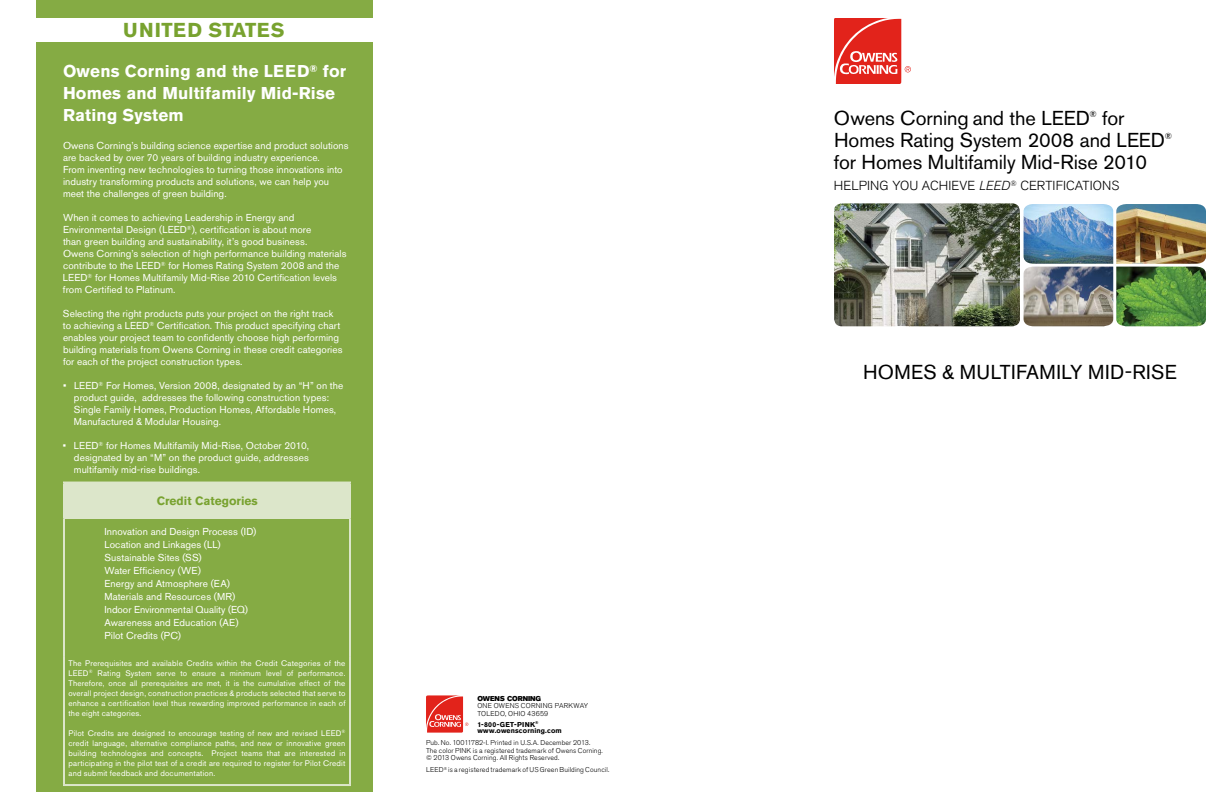
<style>
.page{position:relative;width:1224px;height:792px;background:#fff}
.page>*{position:absolute;margin:0;border:0;box-sizing:border-box;transform-origin:0 0}
.t1{font:20px/22px "Akzidenz Grotesk Pro";letter-spacing:-.005em;color:#000}
.t2{font:700 20px "Akzidenz Grotesk Pro";letter-spacing:.04em;color:#78a22f}
.t3{font:700 17px/22px "Akzidenz Grotesk Pro";letter-spacing:.01em;color:#fff}
.t4{font:300 13px "Akzidenz Grotesk Pro";letter-spacing:.01em;color:#000}
.t5{font:700 12px "Akzidenz Grotesk Pro";color:#78a22f}
.t6{font:10px/12px "Akzidenz Grotesk Pro";letter-spacing:.005em;color:#fff}
.t7{font:8.7px "Akzidenz Grotesk Pro";color:#000}
.t8{font:8px/10px "Akzidenz Grotesk Pro";letter-spacing:.025em;color:#fff;text-align:justify}
.t9{font:300 7px/7.5px "Akzidenz Grotesk Pro";letter-spacing:.015em;color:#000}
.t10{font:700 7px/6px "Akzidenz Grotesk Pro";letter-spacing:.02em;color:#000}
.t11{font:7px "Akzidenz Grotesk Pro Super";letter-spacing:-.01em;color:#000}
.s1{font-style:italic}
</style>
<div class="page">
<div style="left:36px;top:0;width:336px;height:792px;background:#85ab44"></div>
<div style="left:64px;top:483px;width:286px;height:36px;background:#dce6ca"></div>
<hr style="left:349px;top:484px;width:2px;height:35px;background:#dce6ca">
<hr style="left:349px;top:519px;width:2px;height:137px;background:#dce6ca">
<hr style="left:349px;top:656px;width:2px;height:128px;background:#dce6ca">
<hr style="left:63px;top:482px;width:288px;height:2px;background:#dce6ca">
<hr style="left:63px;top:484px;width:2px;height:35px;background:#dce6ca">
<hr style="left:63px;top:519px;width:2px;height:137px;background:#dce6ca">
<hr style="left:63px;top:656px;width:2px;height:128px;background:#dce6ca">
<hr style="left:63px;top:784px;width:288px;height:2px;background:#dce6ca">
<svg style="left:834px;top:18px;width:77px;height:65px"></svg>
<div style="left:13px;top:18px;width:383px;height:24px;background:#fff"></div>
<img style="left:1024px;top:204px;width:89px;height:60px">
<img style="left:1023px;top:267px;width:90px;height:60px">
<img style="left:1116px;top:204px;width:90px;height:60px">
<img style="left:1116px;top:267px;width:90px;height:60px">
<img style="left:834px;top:203px;width:186px;height:123px">
<svg style="left:426px;top:695px;width:42px;height:38px"></svg>
<h1 class="t2" style="left:123px;top:17px;width:30px">United</h1>
<h1 class="t2" style="left:208px;top:17px;width:51px">States</h1>
<h2 class="t3" style="left:63px;top:60px;width:285px">Owens Corning and the LEED<sup>®</sup> for<br>Homes and Multifamily Mid-Rise<br>Rating System</h2>
<p class="t6" style="left:63px;top:139px;width:287px">Owens Corning’s building science expertise and product solutions are backed by over 70 years of building industry experience.<br>From inventing new technologies to turning those innovations into industry transforming products and solutions, we can help you meet the challenges of green building.</p>
<p class="t6" style="left:63px;top:211px;width:285px">When it comes to achieving Leadership in Energy and Environmental Design (LEED<sup>®</sup>), certification is about more<br>than green building and sustainability, it’s good business.<br>Owens Corning’s selection of high performance building materials contribute to the LEED<sup>®</sup> for Homes Rating System 2008 and the LEED<sup>®</sup> for Homes Multifamily Mid-Rise 2010 Certification levels from Certified to Platinum.</p>
<p class="t6" style="left:63px;top:307px;width:281px">Selecting the right products puts your project on the right track to achieving a LEED<sup>®</sup> Certification. This product specifying chart enables your project team to confidently choose high performing building materials from Owens Corning in these credit categories for each of the project construction types.</p>
<p class="t6" style="left:74px;top:379px;width:271px;text-indent:-11px">• LEED<sup>®</sup> For Homes, Version 2008, designated by an “H” on the product guide, addresses the following construction types:<br>Single Family Homes, Production Homes, Affordable Homes, Manufactured &amp; Modular Housing.</p>
<p class="t6" style="left:74px;top:439px;width:237px;text-align:justify;text-indent:-11px">• LEED<sup>®</sup> for Homes Multifamily Mid-Rise, October 2010, designated by an “M” on the product guide, addresses multifamily mid-rise buildings.</p>
<p class="t5" style="left:157px;top:493px;width:103px">Credit Categories</p>
<p class="t6" style="left:104px;top:525px;width:153px;line-height:13px">Innovation and Design Process (ID)<br>Location and Linkages (LL)<br>Sustainable Sites (SS)<br>Water Efficiency (WE)<br>Energy and Atmosphere (EA)<br>Materials and Resources (MR)<br>Indoor Environmental Quality (EQ)<br>Awareness and Education (AE)<br>Pilot Credits (PC)</p>
<p class="t8" style="left:68px;top:658px;width:279px">The Prerequisites and available Credits within the Credit Categories of the LEED<sup>®</sup> Rating System serve to ensure a minimum level of performance.<br>Therefore, once all prerequisites are met, it is the cumulative effect of the overall project design, construction practices &amp; products selected that serve to enhance a certification level thus rewarding improved performance in each of the eight categories.</p>
<p class="t8" style="left:68px;top:728px;width:279px">Pilot Credits are designed to encourage testing of new and revised LEED<sup>® </sup>credit language, alternative compliance paths, and new or innovative green building technologies and concepts. Project teams that are interested in participating in the pilot test of a credit are required to register for Pilot Credit and submit feedback and documentation.</p>
<p class="t11" style="left:477px;top:694px;width:65px">OWENS CORNING</p>
<p class="t9" style="left:477px;top:702px;width:112px">ONE OWENS CORNING PARKWAY<br>To ledo, Ohio 43659</p>
<p class="t10" style="left:477px;top:721px;width:86px">1-800-GET-PINK<sup>® </sup>www.owenscorning.com</p>
<p class="t9" style="left:426px;top:739px;width:178px">Pub. No. 10011782-I. Printed in U.S.A. December 2013.<br>The color PINK is a registered trademark of Owens Corning. © 2013 Owens Corning. All Rights Reserved.</p>
<p class="t9" style="left:426px;top:766px;width:185px">LEED <sup>®</sup> is a registered trademark of US Green Building Council.</p>
<h1 class="t1" style="left:834px;top:107px;width:257px">Owens Corning and the LEED</h1>
<p class="t7" style="left:1090px;top:108px;width:9px">®</p>
<h1 class="t1" style="left:834px;top:107px;width:333px;text-indent:268px">for<br>Homes Rating System 2008 and LEED</h1>
<p class="t7" style="left:1165px;top:130px;width:9px">®</p>
<h1 class="t1" style="left:834px;top:151px;width:315px">for Homes Multifamily Mid-Rise 2010</h1>
<h3 class="t4" style="left:834px;top:177px;width:287px">H ELPING YOU ACH IEVE <span class="s1">LEED</span><sup>®</sup> CERTIFICATIONS</h3>
<h1 class="t1" style="left:863px;top:361px;width:30px">Homes</h1>
<h1 class="t1" style="left:942px;top:361px;width:60px">&amp; Multifamil</h1>
<h1 class="t1" style="left:1070px;top:361px;width:31px">y mid</h1>
<h1 class="t1" style="left:1125px;top:361px;width:20px">-rise</h1>
</div>
